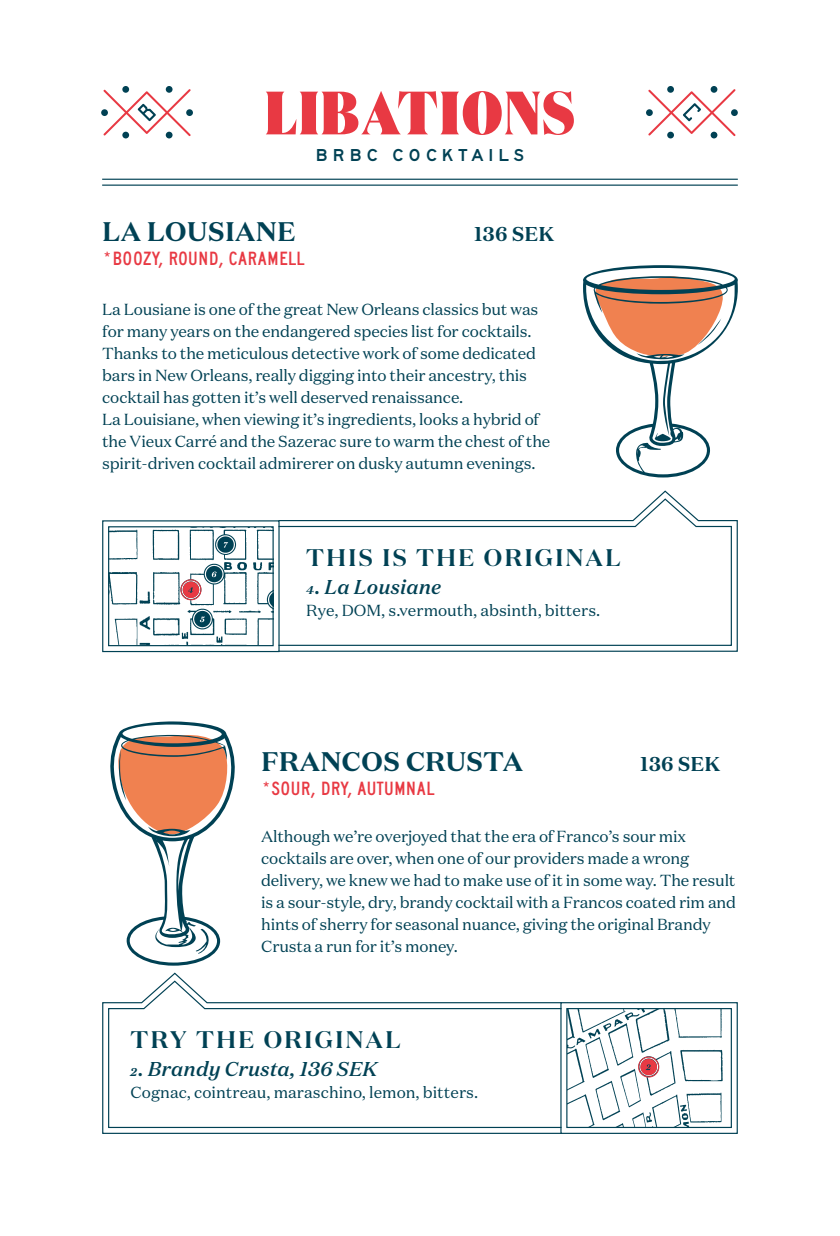
<style>
.page{position:relative;width:840px;height:1236px;background:#fff}
.page>*{position:absolute;margin:0;border:0;box-sizing:border-box;transform-origin:0 0}
.t1{font:900 61px "Domaine Disp Cond";letter-spacing:.04em;color:#e83943}
.t2{font:700 26.8px "Domaine Text";color:#004154}
.t3{font:600 24px "Domaine Disp";letter-spacing:.1em;color:#004154}
.t4{font:20px "Highway Gothic C";color:#e83943}
.t5{font:italic 500 20px "Domaine Text";color:#004154}
.t6{font:700 20px "Domaine Text";color:#004154}
.t7{font:18px "Highway Gothic E";letter-spacing:.28em;color:#004154}
.t8{font:16px/22px "Domaine Text";letter-spacing:-.01em;color:#004154}
</style>
<div class="page">
<svg style="left:102px;top:972px;width:457px;height:162px"></svg>
<svg style="left:280px;top:490px;width:458px;height:162px"></svg>
<svg style="left:102px;top:520px;width:178px;height:133px"></svg>
<div style="left:108px;top:526px;width:165px;height:120px;border:1px solid #004154"></div>
<svg style="left:559px;top:1002px;width:179px;height:132px"></svg>
<div style="left:566px;top:1008px;width:165px;height:120px;border:1px solid #004154"></div>
<img style="left:109px;top:527px;width:164px;height:118px">
<img style="left:566px;top:1009px;width:164px;height:118px">
<hr style="left:102px;top:179px;width:635px;height:1px;background:#004154">
<hr style="left:102px;top:185px;width:635px;height:1px;background:#004154">
<svg style="left:101px;top:86px;width:92px;height:52px"></svg>
<svg style="left:646px;top:86px;width:91px;height:52px"></svg>
<svg style="left:110px;top:721px;width:125px;height:245px"></svg>
<svg style="left:583px;top:265px;width:154px;height:212px"></svg>
<img style="left:173px;top:577px;width:30px;height:30px">
<img style="left:626px;top:1042px;width:44px;height:63px">
<p class="t1" style="left:265px;top:75px;width:310px">LIBATIONS</p>
<p class="t7" style="left:315px;top:143px;width:210px">BRBC COCKTAILS</p>
<p class="t2" style="left:102px;top:214px;width:195px">LA LOUSIANE</p>
<p class="t6" style="left:474px;top:221px;width:82px">136 SEK</p>
<p class="t4" style="left:102px;top:245px;width:204px">*BOOZY, ROUND, CARAMELL</p>
<p class="t8" style="left:102px;top:298px;width:437px">La Lousiane is one of the great New Orleans classics but was for many years on the endangered species list for cocktails.<br>Thanks to the meticulous detective work of some dedicated bars in New Orleans, really digging into their ancestry, this cocktail has gotten it’s well deserved renaissance.</p>
<p class="t8" style="left:102px;top:408px;width:449px">La Louisiane, when viewing it’s ingredients, looks a hybrid of the Vieux Carré and the Sazerac sure to warm the chest of the spirit-driven cocktail admirerer on dusky autumn evenings.</p>
<p class="t3" style="left:306px;top:542px;width:315px">THIS IS THE ORIGINAL</p>
<p class="t5" style="left:306px;top:574px;width:136px">4. La Lousiane</p>
<p class="t8" style="left:306px;top:599px;width:295px">Rye, DOM, s.vermouth, absinth, bitters.</p>
<p class="t2" style="left:261px;top:744px;width:263px">FRANCOS CRUSTA</p>
<p class="t6" style="left:639px;top:751px;width:82px">136 SEK</p>
<p class="t4" style="left:261px;top:775px;width:175px">*SOUR, DRY, AUTUMNAL</p>
<p class="t8" style="left:261px;top:825px;width:476px">Although we’re overjoyed that the era of Franco’s sour mix cocktails are over, when one of our providers made a wrong delivery, we knew we had to make use of it in some way. The result is a sour-style, dry, brandy cocktail with a Francos coated rim and hints of sherry for seasonal nuance, giving the original Brandy Crusta a run for it’s money.</p>
<p class="t3" style="left:130px;top:1024px;width:271px">TRY THE ORIGINAL</p>
<p class="t5" style="left:130px;top:1056px;width:248px">2. Brandy Crusta, 136 SEK</p>
<p class="t8" style="left:130px;top:1081px;width:349px">Cognac, cointreau, maraschino, lemon, bitters.</p>
</div>
